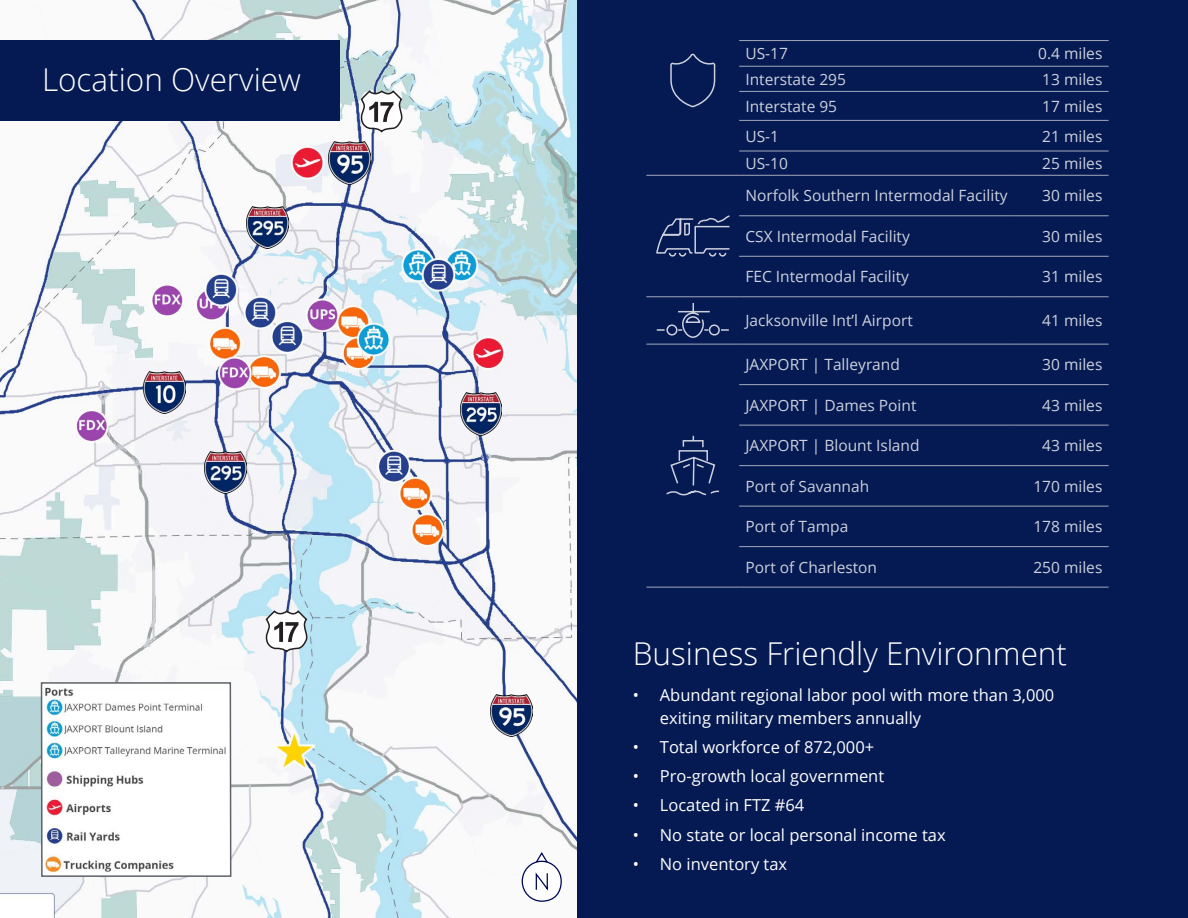
<style>
.page{position:relative;width:1188px;height:918px;background:#fff}
.page>*{position:absolute;margin:0;border:0;box-sizing:border-box;transform-origin:0 0}
.t1{font:300 31.5px "Open Sans";color:#fff}
.t2{font:16.5px/22.5px "Open Sans";color:#fff}
.t3{font:15.45px "Open Sans";color:#fff}
</style>
<div class="page">
<img style="left:0;top:0;width:578px;height:918px">
<div style="left:0;top:40px;width:339px;height:81px;background:#051a53"></div>
<div style="left:578px;top:0;width:610px;height:918px;background:#051a53"></div>
<hr style="left:739px;top:40px;width:277px;height:1px;background:#cccdd5">
<hr style="left:1016px;top:40px;width:93px;height:1px;background:#cccdd5">
<hr style="left:739px;top:66px;width:277px;height:1px;background:#cccdd5">
<hr style="left:1016px;top:66px;width:93px;height:1px;background:#cccdd5">
<hr style="left:739px;top:91px;width:277px;height:1px;background:#cccdd5">
<hr style="left:1016px;top:91px;width:93px;height:1px;background:#cccdd5">
<hr style="left:739px;top:120px;width:277px;height:1px;background:#cccdd5">
<hr style="left:1016px;top:120px;width:93px;height:1px;background:#cccdd5">
<hr style="left:739px;top:151px;width:277px;height:1px;background:#cccdd5">
<hr style="left:1016px;top:151px;width:93px;height:1px;background:#cccdd5">
<hr style="left:646px;top:175px;width:93px;height:1px;background:#cccdd5">
<hr style="left:739px;top:175px;width:277px;height:1px;background:#cccdd5">
<hr style="left:1016px;top:175px;width:93px;height:1px;background:#cccdd5">
<hr style="left:739px;top:215px;width:277px;height:1px;background:#cccdd5">
<hr style="left:1016px;top:215px;width:93px;height:1px;background:#cccdd5">
<hr style="left:739px;top:256px;width:277px;height:1px;background:#cccdd5">
<hr style="left:1016px;top:256px;width:93px;height:1px;background:#cccdd5">
<hr style="left:646px;top:296px;width:93px;height:1px;background:#cccdd5">
<hr style="left:739px;top:296px;width:277px;height:1px;background:#cccdd5">
<hr style="left:1016px;top:296px;width:93px;height:1px;background:#cccdd5">
<hr style="left:646px;top:344px;width:93px;height:1px;background:#cccdd5">
<hr style="left:739px;top:344px;width:277px;height:1px;background:#cccdd5">
<hr style="left:1016px;top:344px;width:93px;height:1px;background:#cccdd5">
<hr style="left:739px;top:384px;width:277px;height:1px;background:#cccdd5">
<hr style="left:1016px;top:384px;width:93px;height:1px;background:#cccdd5">
<hr style="left:739px;top:425px;width:277px;height:1px;background:#cccdd5">
<hr style="left:1016px;top:425px;width:93px;height:1px;background:#cccdd5">
<hr style="left:739px;top:465px;width:277px;height:1px;background:#cccdd5">
<hr style="left:1016px;top:465px;width:93px;height:1px;background:#cccdd5">
<hr style="left:739px;top:506px;width:277px;height:1px;background:#cccdd5">
<hr style="left:1016px;top:506px;width:93px;height:1px;background:#cccdd5">
<hr style="left:646px;top:587px;width:93px;height:1px;background:#cccdd5">
<hr style="left:739px;top:587px;width:277px;height:1px;background:#cccdd5">
<hr style="left:1016px;top:587px;width:93px;height:1px;background:#cccdd5">
<hr style="left:739px;top:546px;width:277px;height:1px;background:#cccdd5">
<hr style="left:1016px;top:546px;width:93px;height:1px;background:#cccdd5">
<svg style="left:670px;top:54px;width:46px;height:54px"></svg>
<svg style="left:656px;top:215px;width:74px;height:42px"></svg>
<svg style="left:656px;top:303px;width:73px;height:35px"></svg>
<svg style="left:666px;top:435px;width:54px;height:61px"></svg>
<img style="left:246px;top:206px;width:42px;height:43px">
<img style="left:204px;top:451px;width:42px;height:43px">
<img style="left:460px;top:393px;width:42px;height:42px">
<img style="left:490px;top:694px;width:42px;height:43px">
<img style="left:328px;top:141px;width:42px;height:43px">
<svg style="left:358px;top:89px;width:45px;height:46px"></svg>
<svg style="left:263px;top:609px;width:45px;height:46px"></svg>
<img style="left:44px;top:685px;width:184px;height:189px">
<div style="left:41px;top:682px;width:190px;height:195px;border:2px solid #5f6369"></div>
<img style="left:143px;top:371px;width:42px;height:43px">
<svg style="left:521px;top:851px;width:41px;height:51px"></svg>
<p class="t1" style="left:42px;top:58px;width:260px">Location Overview</p>
<p class="t3" style="left:745px;top:43px;width:44px">US-17</p>
<p class="t3" style="left:1038px;top:43px;width:66px">0.4 miles</p>
<p class="t3" style="left:745px;top:69px;width:102px">Interstate 295</p>
<p class="t3" style="left:1042px;top:69px;width:62px">13 miles</p>
<p class="t3" style="left:745px;top:96px;width:93px">Interstate 95</p>
<p class="t3" style="left:1042px;top:96px;width:62px">17 miles</p>
<p class="t3" style="left:745px;top:125px;width:35px">US-1</p>
<p class="t3" style="left:1042px;top:125px;width:62px">21 miles</p>
<p class="t3" style="left:745px;top:153px;width:44px">US-10</p>
<p class="t3" style="left:1042px;top:153px;width:62px">25 miles</p>
<p class="t3" style="left:745px;top:185px;width:264px">Norfolk Southern Intermodal Facility</p>
<p class="t3" style="left:1042px;top:185px;width:62px">30 miles</p>
<p class="t3" style="left:745px;top:226px;width:166px">CSX Intermodal Facility</p>
<p class="t3" style="left:1042px;top:226px;width:62px">30 miles</p>
<p class="t3" style="left:745px;top:266px;width:165px">FEC Intermodal Facility</p>
<p class="t3" style="left:1042px;top:266px;width:62px">31 miles</p>
<p class="t3" style="left:745px;top:310px;width:169px">Jacksonville Int’l Airport</p>
<p class="t3" style="left:1042px;top:310px;width:62px">41 miles</p>
<p class="t3" style="left:745px;top:354px;width:156px">JAXPORT | Talleyrand</p>
<p class="t3" style="left:1042px;top:354px;width:62px">30 miles</p>
<p class="t3" style="left:745px;top:395px;width:173px">JAXPORT | Dames Point</p>
<p class="t3" style="left:1042px;top:395px;width:62px">43 miles</p>
<p class="t3" style="left:745px;top:435px;width:176px">JAXPORT | Blount Island</p>
<p class="t3" style="left:1042px;top:435px;width:62px">43 miles</p>
<p class="t3" style="left:745px;top:476px;width:125px">Port of Savannah</p>
<p class="t3" style="left:1033px;top:476px;width:70px">170 miles</p>
<p class="t3" style="left:745px;top:516px;width:104px">Port of Tampa</p>
<p class="t3" style="left:1033px;top:516px;width:70px">178 miles</p>
<p class="t3" style="left:745px;top:557px;width:133px">Port of Charleston</p>
<p class="t3" style="left:1033px;top:557px;width:70px">250 miles</p>
<p class="t1" style="left:633px;top:632px;width:436px">Business Friendly Environment</p>
<p class="t2" style="left:660px;top:684px;width:396px;text-indent:-27px">• Abundant regional labor pool with more than 3,000 exiting military members annually</p>
<p class="t2" style="left:633px;top:735px;width:243px">• Total workforce of 872,000+</p>
<p class="t2" style="left:633px;top:765px;width:253px">• Pro-growth local government</p>
<p class="t2" style="left:633px;top:794px;width:173px">• Located in FTZ #64</p>
<p class="t2" style="left:633px;top:823px;width:314px">• No state or local personal income tax</p>
<p class="t2" style="left:633px;top:852px;width:156px">• No inventory tax</p>
</div>
